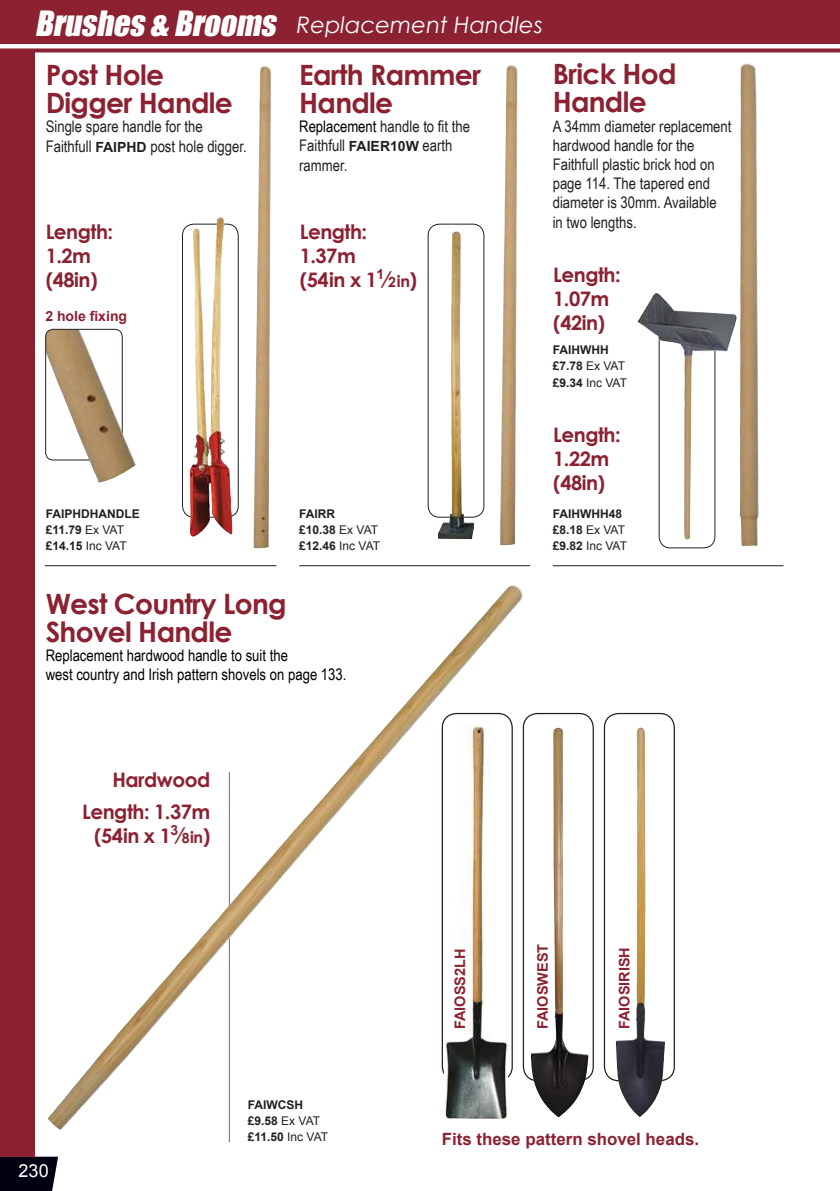
<style>
.page{position:relative;width:840px;height:1191px;background:#fff}
.page>*{position:absolute;margin:0;border:0;box-sizing:border-box;transform-origin:0 0}
.t1{font:700 28px/28px "Century Gothic";letter-spacing:-.025em;color:#8b2131}
.t2{font:italic 22.8px "Century Gothic";color:#fff}
.t3{font:700 20px/24px "Century Gothic";letter-spacing:-.025em;color:#8b2131}
.t4{font:18px "Arial";color:#fff}
.t5{font:700 16.8px "Arial";color:#8b2131}
.t6{font:16px/19.2px "Arial Narrow";color:#231f20}
.t7{font:16px/19.2px "Arial Narrow";color:#000}
.t8{font:700 14.4px "Arial";color:#8b2131}
.t9{font:700 14px "Arial";color:#8b2131}
.t10{font:700 12px/16px "Arial";color:#231f20}
.s1{font-family:"Impact";font-size:32px}
.s2{font-family:"Arial";font-weight:700;font-size:14px}
.s3{color:#000}
.s4{font-family:"Arial";font-size:22px}
.s5{font-size:14px}
.s6{font-size:16px}
.s7{font-weight:400}
</style>
<div class="page">
<svg style="left:0;top:1156px;width:58px;height:35px;background:#110f1f"></svg>
<div style="left:0;top:50px;width:34px;height:1106px;background:#8b2131"></div>
<div style="left:0;top:0;width:839px;height:44px;background:#8b2131"></div>
<svg style="left:0;top:48px;width:839px;height:4px;background:#983b49"></svg>
<hr style="left:229px;top:772px;width:1px;height:370px;background:#231f20">
<hr style="left:839px;top:0;width:1px;height:44px;background:#8b2131">
<div style="left:603px;top:713px;width:71px;height:368px;border:1px solid #231f20;border-radius:14px"></div>
<img style="left:615px;top:727px;width:49px;height:390px">
<div style="left:182px;top:224px;width:56px;height:293px;border:1px solid #231f20;border-radius:11px"></div>
<img style="left:48px;top:585px;width:475px;height:545px">
<img style="left:499px;top:65px;width:18px;height:481px">
<img style="left:253px;top:65px;width:18px;height:484px">
<img style="left:739px;top:63px;width:19px;height:483px">
<hr style="left:45px;top:565px;width:231px;height:1px;background:#231f20">
<img style="left:46px;top:329px;width:76px;height:131px">
<div style="left:45px;top:329px;width:77px;height:131px;border:1px solid #231f20;border-radius:7px"></div>
<img style="left:60px;top:337px;width:76px;height:145px">
<hr style="left:299px;top:565px;width:230px;height:1px;background:#231f20">
<div style="left:427px;top:224px;width:57px;height:293px;border:1px solid #231f20;border-radius:11px"></div>
<img style="left:437px;top:231px;width:37px;height:308px">
<hr style="left:552px;top:565px;width:231px;height:1px;background:#231f20">
<img style="left:189px;top:217px;width:43px;height:319px">
<img style="left:637px;top:293px;width:99px;height:246px">
<div style="left:522px;top:713px;width:71px;height:368px;border:1px solid #231f20;border-radius:14px"></div>
<img style="left:530px;top:727px;width:58px;height:390px">
<h2 class="t2" style="left:35px;top:9px;width:509px"><span class="s1">Brushes&amp; Brooms</span> Replacement Handles</h2>
<h1 class="t1" style="left:46px;top:60px;width:189px">Post Hole<br>Digger Handle</h1>
<p class="t6" style="left:46px;top:117px;width:202px">Single spare handle for the<br>Faithfull <span class="s2">FAIPHD</span> post hole digger.</p>
<p class="t3" style="left:46px;top:218px;width:69px">Length:<br>1.2m (48in)</p>
<p class="t9" style="left:45px;top:307px;width:83px">2 hole fixing</p>
<h1 class="t1" style="left:299px;top:60px;width:183px">Earth Rammer<br>Handle</h1>
<p class="t6" style="left:299px;top:116px;width:172px"><span class="s3">Replacement</span> handle to fit the<br>Faithfull <span class="s2">FAIER10W</span> earth rammer.</p>
<p class="t3" style="left:299px;top:218px;width:119px">Length:<br>1.37m<br>(54in x 1<sup>1</sup><span class="s4">⁄</span><span class="s5">2</span><span class="s6">in</span>)</p>
<h1 class="t1" style="left:552px;top:59px;width:125px">Brick Hod<br>Handle</h1>
<p class="t6" style="left:552px;top:116px;width:180px">A 34mm diameter replacement hardwood handle for the<br>Faithfull plastic brick hod on page 114. The tapered end diameter is 30mm. Available<br>in two lengths.</p>
<p class="t3" style="left:553px;top:262px;width:69px">Length:<br>1.07m (42in)</p>
<p class="t10" style="left:552px;top:343px;width:76px">FAIHWHH £7.78 <span class="s7">Ex VAT </span>£9.34 <span class="s7">Inc VAT</span></p>
<p class="t3" style="left:553px;top:422px;width:69px">Length:<br>1.22m (48in)</p>
<p class="t10" style="left:46px;top:506px;width:95px">FAIPHDHANDLE £11.79 <span class="s7">Ex VAT </span>£14.15 <span class="s7">Inc VAT</span></p>
<p class="t10" style="left:299px;top:506px;width:82px">FAIRR<br>£10.38 <span class="s7">Ex VAT </span>£12.46 <span class="s7">Inc VAT</span></p>
<p class="t10" style="left:552px;top:506px;width:76px">FAIHWHH48 £8.18 <span class="s7">Ex VAT </span>£9.82 <span class="s7">Inc VAT</span></p>
<h1 class="t1" style="left:46px;top:588px;width:242px">West Country Long<br>Shovel Handle</h1>
<p class="t7" style="left:46px;top:645px;width:302px">Replacement hardwood handle to suit the<br>west country and Irish pattern shovels on page 133.</p>
<p class="t3" style="left:82px;top:763px;width:129px;line-height:32px;text-align:right">Hardwood<br>Length: 1.37m</p>
<p class="t3" style="left:94px;top:823px;width:118px">(54in x 1<sup>3</sup><span class="s4">⁄</span><span class="s5">8</span><span class="s6">in</span>)</p>
<p class="t4" style="left:19px;top:1159px;width:32px">230</p>
<p class="t10" style="left:248px;top:1097px;width:82px">FAIWCSH £9.58 <span class="s7">Ex VAT </span>£11.50 <span class="s7">Inc VAT</span></p>
<p class="t8" style="left:450px;top:1029px;width:82px;rotate:-90deg">FAIOSS2LH</p>
<p class="t8" style="left:533px;top:1029px;width:87px;rotate:-90deg">FAIOSWEST</p>
<p class="t8" style="left:614px;top:1029px;width:84px;rotate:-90deg">FAIOSIRISH</p>
<p class="t5" style="left:441px;top:1128px;width:259px">Fits these pattern shovel heads.</p>
</div>
